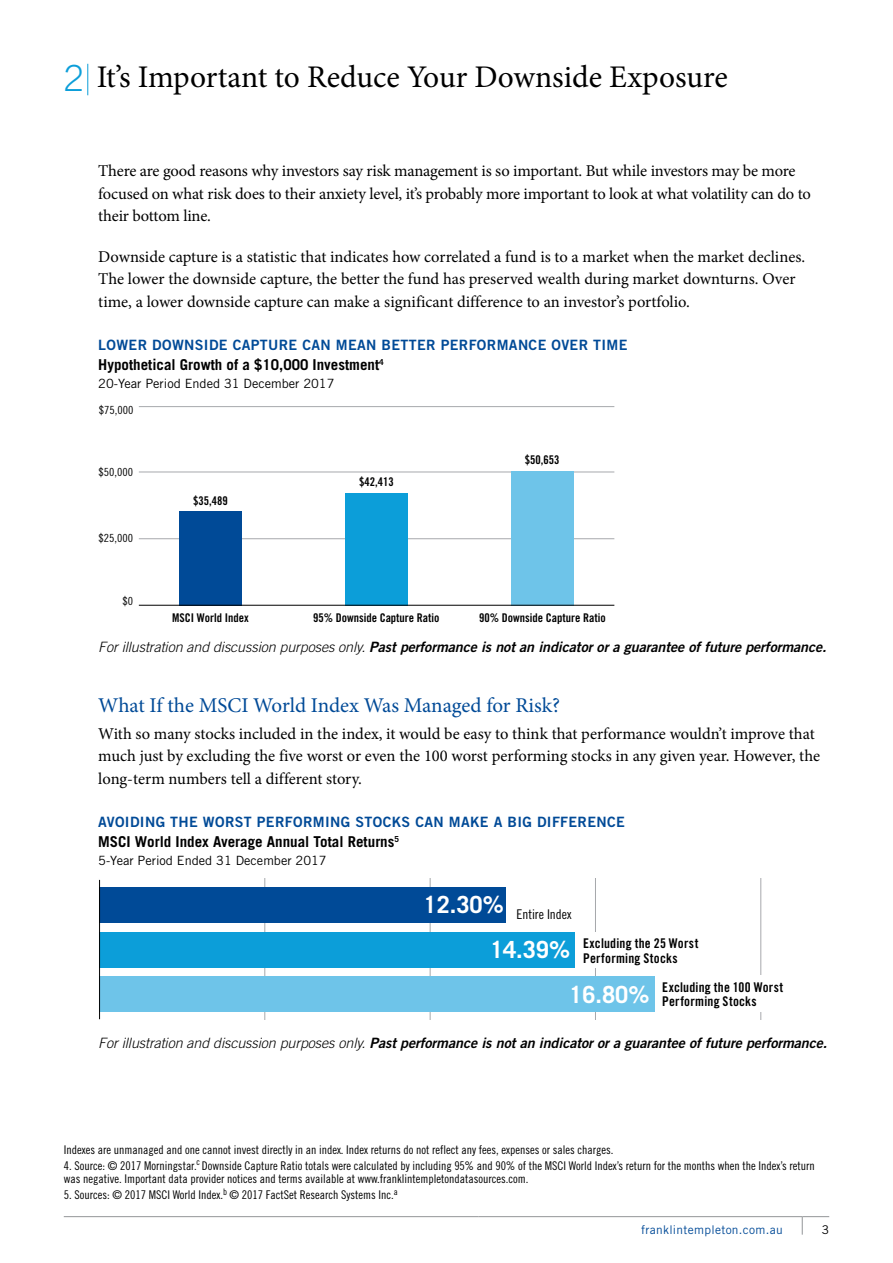
<style>
.page{position:relative;width:893px;height:1263px;background:#fff}
.page>*{position:absolute;margin:0;border:0;box-sizing:border-box;transform-origin:0 0}
.t1{font:31.5px "Minion Pro";color:#000}
.t2{font:700 23.7px/44.5px "Trade Gothic LT Std";color:#fff}
.t3{font:21px "Minion Pro";letter-spacing:-.005em;color:#004a97}
.t4{font:16.5px/22.5px "Minion Pro";letter-spacing:-.005em;color:#000}
.t5{font:700 15px "Trade Gothic LT Std";color:#000}
.t6{font:14.25px "Trade Gothic LT Std Bd 2 Obl";letter-spacing:-.005em;color:#000}
.t7{font:14.25px "Trade Gothic LT Std Bd 2";letter-spacing:.025em;color:#004a97}
.t8{font:13.35px/14.9px "Trade Gothic LT Std Bd Cn 20";letter-spacing:.015em;color:#000}
.t9{font:13.35px "Trade Gothic LT Std Cn 18";color:#000}
.t10{font:12.75px "Trade Gothic LT Std";color:#000}
.t11{font:12px/13.5px "Trade Gothic LT Std Cn 18";color:#000}
.t12{font:12px "Trade Gothic LT Std Bd Cn 20";color:#000}
.t13{font:12px "Trade Gothic LT Std";letter-spacing:.025em;color:#004a97}
.t14{font:12px "Trade Gothic LT Std";color:#000}
.t15{font:11.25px "Trade Gothic LT Std Cn 18";color:#000;scale:1.07 1}
.s1{font-family:"Trade Gothic LT Std";font-weight:300;font-size:36px;color:#0c9ed9}
.s2{font-family:"Trade Gothic LT Std";font-weight:300;font-style:italic}
</style>
<div class="page">
<hr style="left:64px;top:1216px;width:414px;height:1px;background:#939598">
<hr style="left:478px;top:1216px;width:324px;height:1px;background:#939598">
<svg style="left:802px;top:1216px;width:27px;height:19px"></svg>
<hr style="left:87px;top:64px;width:1px;height:31px;background:#0c9ed9">
<hr style="left:139px;top:406px;width:475px;height:1px;background:#a7a9ac">
<hr style="left:139px;top:472px;width:475px;height:1px;background:#a7a9ac">
<hr style="left:139px;top:538px;width:475px;height:1px;background:#a7a9ac">
<div style="left:511px;top:471px;width:63px;height:134px;background:#6ec4e9"></div>
<div style="left:345px;top:493px;width:63px;height:112px;background:#0c9ed9"></div>
<div style="left:179px;top:511px;width:63px;height:94px;background:#004a97"></div>
<hr style="left:139px;top:605px;width:475px;height:1px;background:#000">
<hr style="left:264px;top:878px;width:1px;height:141px;background:#a7a9ac">
<hr style="left:430px;top:878px;width:1px;height:141px;background:#a7a9ac">
<hr style="left:595px;top:878px;width:1px;height:141px;background:#a7a9ac">
<hr style="left:760px;top:878px;width:1px;height:141px;background:#a7a9ac">
<div style="left:99px;top:976px;width:556px;height:36px;background:#6ec4e9"></div>
<div style="left:99px;top:932px;width:476px;height:35px;background:#0c9ed9"></div>
<div style="left:99px;top:887px;width:407px;height:36px;background:#004a97"></div>
<hr style="left:99px;top:880px;width:1px;height:139px;background:#000">
<div style="left:756px;top:976px;width:9px;height:36px;background:#fff"></div>
<h1 class="t1" style="left:64px;top:56px;width:666px"><span class="s1">2</span> It’s Important to Reduce Your Downside Exposure</h1>
<p class="t4" style="left:98px;top:160px;width:714px">There are good reasons why investors say risk management is so important. But while investors may be more focused on what risk does to their anxiety level, it’s probably more important to look at what volatility can do to their bottom line.</p>
<p class="t4" style="left:98px;top:245px;width:708px">Downside capture is a statistic that indicates how correlated a fund is to a market when the market declines.<br>The lower the downside capture, the better the fund has preserved wealth during market downturns. Over time, a lower downside capture can make a significant difference to an investor’s portfolio.</p>
<p class="t7" style="left:98px;top:336px;width:531px">LOWER DOWNSIDE CAPTURE CAN MEAN BETTER PERFORMANCE OVER TIME</p>
<p class="t5" style="left:98px;top:355px;width:287px">Hypothetical Growth of a $10,000 Investment<sup>4</sup></p>
<p class="t10" style="left:98px;top:376px;width:238px">20-Year Period Ended 31 December 2017</p>
<p class="t15" style="left:99px;top:403px;width:34px">$75,000</p>
<p class="t15" style="left:99px;top:465px;width:34px">$50,000</p>
<p class="t15" style="left:99px;top:531px;width:34px">$25,000</p>
<p class="t15" style="left:123px;top:594px;width:11px">$0</p>
<p class="t12" style="left:193px;top:493px;width:36px">$35,489</p>
<p class="t12" style="left:359px;top:474px;width:36px">$42,413</p>
<p class="t12" style="left:525px;top:453px;width:36px">$50,653</p>
<p class="t12" style="left:172px;top:611px;width:78px">MSCI World Index</p>
<p class="t12" style="left:313px;top:611px;width:128px">95% Downside Capture Ratio</p>
<p class="t12" style="left:479px;top:611px;width:128px">90% Downside Capture Ratio</p>
<p class="t6" style="left:98px;top:638px;width:730px"><span class="s2">For illustration and discussion purposes only.</span> Past performance is not an indicator or a guarantee of future performance.</p>
<p class="t3" style="left:98px;top:691px;width:463px">What If the MSCI World Index Was Managed for Risk?</p>
<p class="t4" style="left:98px;top:722px;width:723px">With so many stocks included in the index, it would be easy to think that performance wouldn’t improve that much just by excluding the five worst or even the 100 worst performing stocks in any given year. However, the long-term numbers tell a different story.</p>
<p class="t7" style="left:98px;top:813px;width:528px">AVOIDING THE WORST PERFORMING STOCKS CAN MAKE A BIG DIFFERENCE</p>
<p class="t5" style="left:98px;top:832px;width:302px">MSCI World Index Average Annual Total Returns<sup>5</sup></p>
<p class="t10" style="left:98px;top:853px;width:230px">5-Year Period Ended 31 December 2017</p>
<p class="t9" style="left:424px;top:906px;width:149px"><sup>12.30%</sup> Entire Index</p>
<h2 class="t2" style="left:569px;top:927px;width:82px;text-indent:-79px">14.39%<br>16.80%</h2>
<p class="t8" style="left:583px;top:936px;width:117px">Excluding the 25 Worst<br>Performing Stocks</p>
<p class="t8" style="left:662px;top:979px;width:123px">Excluding the 100 Worst<br>Performing Stocks</p>
<p class="t6" style="left:98px;top:1034px;width:730px"><span class="s2">For illustration and discussion purposes only.</span> Past performance is not an indicator or a guarantee of future performance.</p>
<p class="t11" style="left:64px;top:1143px;width:551px">Indexes are unmanaged and one cannot invest directly in an index. Index returns do not reflect any fees, expenses or sales charges.</p>
<p class="t11" style="left:64px;top:1159px;width:753px">4. Source: © 2017 Morningstar.<sup>c</sup> Downside Capture Ratio totals were calculated by including 95% and 90% of the MSCI World Index’s return for the months when the Index’s return was negative. Important data provider notices and terms available at www.franklintempletondatasources.com.</p>
<p class="t11" style="left:64px;top:1188px;width:336px">5. Sources: © 2017 MSCI World Index.<sup>b</sup> © 2017 FactSet Research Systems Inc.<sup>a</sup></p>
<p class="t13" style="left:641px;top:1223px;width:143px">franklintempleton.com.au</p>
<p class="t14" style="left:822px;top:1223px;width:9px">3</p>
</div>
